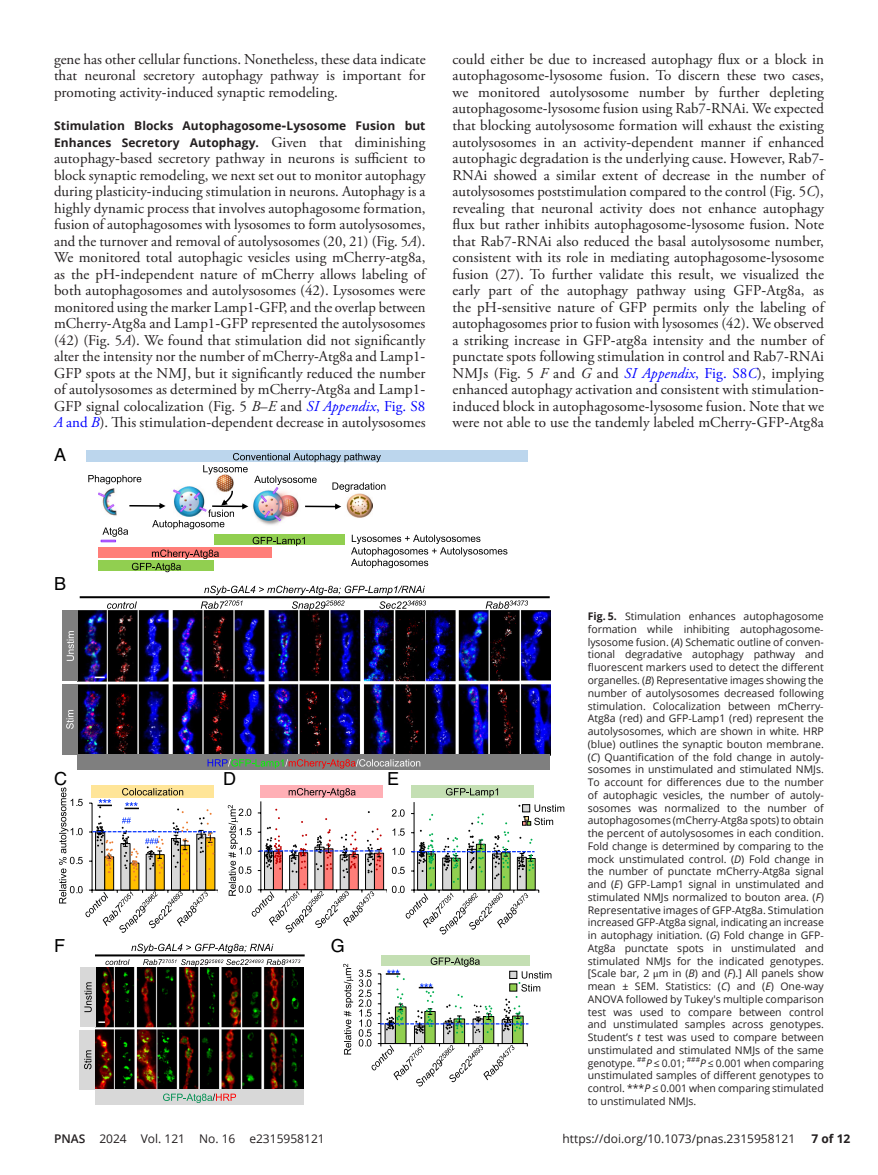
<style>
.page{position:relative;width:878px;height:1175px;background:#fff}
.page>*{position:absolute;margin:0;border:0;box-sizing:border-box;transform-origin:0 0}
.t1{font:18px "Helvetica";color:#000}
.t2{font:15px/16.5px "Adobe Garamond Pro";letter-spacing:.005em;color:#231f20;text-align:justify}
.t3{font:700 12px/16.5px "Open Sans";letter-spacing:.005em;color:#231f20}
.t4{font:12px "Open Sans";color:#231f20}
.t5{font:10.5px/12.8px "Open Sans";color:#231f20;text-align:justify}
.t6{font:7.05px "Open Sans";color:#231f20}
.s1{font-family:"STIX"}
.s2{font-family:"STIX";font-size:15px}
.s3{font-family:"Adobe Garamond Pro";font-weight:400;font-size:15px}
.s4{font-style:italic}
.s5{font-style:italic;color:#00f}
.s6{color:#00f}
.s7{font-weight:700}
.s8{font-weight:600}
</style>
<div class="page">
<img style="left:77px;top:610px;width:473px;height:145px">
<img style="left:95px;top:967px;width:209px;height:122px">
<div style="left:62px;top:610px;width:15px;height:71px;background:#7f7f7f"></div>
<svg style="left:67px;top:631px;width:7px;height:30px"></svg>
<div style="left:78px;top:755px;width:471px;height:15px;background:#7f7f7f"></div>
<svg style="left:207px;top:759px;width:213px;height:9px"></svg>
<svg style="left:107px;top:601px;width:30px;height:8px"></svg>
<svg style="left:485px;top:600px;width:43px;height:9px"></svg>
<svg style="left:95px;top:676px;width:10px;height:2px"></svg>
<div style="left:62px;top:684px;width:15px;height:70px;background:#7f7f7f"></div>
<svg style="left:66px;top:710px;width:8px;height:19px"></svg>
<hr style="left:80px;top:596px;width:469px;height:2px;background:#000">
<svg style="left:201px;top:585px;width:225px;height:25px"></svg>
<svg style="left:105px;top:959px;width:24px;height:6px"></svg>
<div style="left:80px;top:967px;width:15px;height:60px;background:#d8d8d8"></div>
<svg style="left:84px;top:982px;width:8px;height:30px"></svg>
<div style="left:80px;top:1029px;width:15px;height:60px;background:#d8d8d8"></div>
<svg style="left:84px;top:1050px;width:7px;height:19px"></svg>
<div style="left:95px;top:1089px;width:208px;height:15px;background:#d8d8d8"></div>
<svg style="left:163px;top:1093px;width:73px;height:10px"></svg>
<svg style="left:143px;top:959px;width:157px;height:7px"></svg>
<div style="left:381px;top:955px;width:148px;height:10px;background:#c4dfb3"></div>
<div style="left:91px;top:785px;width:123px;height:12px;background:#ffe598"></div>
<svg style="left:59px;top:787px;width:159px;height:146px"></svg>
<hr style="left:413px;top:802px;width:1px;height:88px;background:#000">
<div style="left:411px;top:785px;width:123px;height:12px;background:#c4dfb3"></div>
<svg style="left:445px;top:788px;width:53px;height:9px"></svg>
<div style="left:86px;top:450px;width:441px;height:12px;background:#bcd6ed"></div>
<svg style="left:88px;top:453px;width:419px;height:119px"></svg>
<hr style="left:95px;top:954px;width:209px;height:2px;background:#000">
<svg style="left:131px;top:943px;width:142px;height:10px"></svg>
<svg style="left:343px;top:957px;width:208px;height:129px"></svg>
<hr style="left:260px;top:801px;width:1px;height:88px;background:#000">
<div style="left:260px;top:785px;width:123px;height:12px;background:#ffafb5"></div>
<svg style="left:288px;top:788px;width:67px;height:9px"></svg>
<svg style="left:228px;top:804px;width:336px;height:130px"></svg>
<p class="t2" style="left:54px;top:51px;width:373px">gene has other cellular functions. Nonetheless, these data indicate that neuronal secretory autophagy pathway is important for promoting activity<span class="s1">-</span>induced synaptic remodeling.</p>
<p class="t3" style="left:54px;top:117px;width:373px">Stimulation Blocks Autophagosome<span class="s2">-</span>Lysosome Fusion but<br>Enhances Secretory Autophagy. <span class="s3">Given that diminishing</span></p>
<p class="t2" style="left:54px;top:150px;width:373px">autophagy<span class="s1">-</span>based secretory pathway in neurons is sufficient to block synaptic remodeling, we next set out to monitor autophagy during plasticity<span class="s1">-</span>inducing stimulation in neurons. Autophagy is a highly dynamic process that involves autophagosome formation, fusion of autophagosomes with lysosomes to form autolysosomes, and the turnover and removal of autolysosomes (20, 21) (Fig. 5<span class="s4">A</span>).<br>We monitored total autophagic vesicles using mCherry<span class="s1">-</span>atg8a, as the pH<span class="s1">-</span>independent nature of mCherry allows labeling of both autophagosomes and autolysosomes (42). Lysosomes were monitored using the marker Lamp1<span class="s1">-</span>GFP, and the overlap between mCherry<span class="s1">-</span>Atg8a and Lamp1<span class="s1">-</span>GFP represented the autolysosomes (42) (Fig. 5<span class="s4">A</span>). We found that stimulation did not significantly alter the intensity nor the number of mCherry<span class="s1">-</span>Atg8a and Lamp1<span class="s1">- </span>GFP spots at the NMJ, but it significantly reduced the number of autolysosomes as determined by mCherry<span class="s1">-</span>Atg8a and Lamp1<span class="s1">- </span>GFP signal colocalization (Fig. 5 <span class="s4">B</span>–<span class="s4">E</span> and <span class="s5">SI Appendix</span><span class="s6">, Fig. S8<br></span><span class="s5">A</span> <span class="s6">and</span> <span class="s5">B</span>). This stimulation<span class="s1">-</span>dependent decrease in autolysosomes</p>
<p class="t1" style="left:54px;top:444px;width:14px">A</p>
<p class="t2" style="left:452px;top:51px;width:373px">could either be due to increased autophagy flux or a block in autophagosome<span class="s1">-</span>lysosome fusion. To discern these two cases, we monitored autolysosome number by further depleting autophagosome<span class="s1">-</span>lysosome fusion using Rab7<span class="s1">-</span>RNAi. We expected that blocking autolysosome formation will exhaust the existing autolysosomes in an activity<span class="s1">-</span>dependent manner if enhanced autophagic degradation is the underlying cause. However, Rab7<span class="s1">- </span>RNAi showed a similar extent of decrease in the number of autolysosomes poststimulation compared to the control (Fig. 5<span class="s4">C</span>), revealing that neuronal activity does not enhance autophagy flux but rather inhibits autophagosome<span class="s1">-</span>lysosome fusion. Note that Rab7<span class="s1">-</span>RNAi also reduced the basal autolysosome number, consistent with its role in mediating autophagosome<span class="s1">-</span>lysosome fusion (27). To further validate this result, we visualized the early part of the autophagy pathway using GFP<span class="s1">-</span>Atg8a, as the pH<span class="s1">-</span>sensitive nature of GFP permits only the labeling of autophagosomes prior to fusion with lysosomes (42). We observed a striking increase in GFP<span class="s1">-</span>atg8a intensity and the number of punctate spots following stimulation in control and Rab7<span class="s1">-</span>RNAi NMJs (Fig. 5 <span class="s4">F</span> and <span class="s4">G</span> and <span class="s5">SI Appendix</span><span class="s6">, Fig. S8</span><span class="s5">C</span>), implying enhanced autophagy activation and consistent with stimulation&shy;induced block in autophagosome<span class="s1">-</span>lysosome fusion. Note that we were not able to use the tandemly labeled mCherry<span class="s1">-</span>GFP<span class="s1">-</span>Atg8a</p>
<p class="t1" style="left:54px;top:572px;width:14px">B</p>
<p class="t1" style="left:54px;top:768px;width:14px">C</p>
<p class="t1" style="left:223px;top:768px;width:14px">D</p>
<p class="t1" style="left:387px;top:768px;width:14px">E</p>
<p class="t1" style="left:54px;top:935px;width:12px">F</p>
<p class="t1" style="left:331px;top:935px;width:16px">G</p>
<p class="t5" style="left:587px;top:610px;width:237px"><span class="s7">Fig. 5.</span> Stimulation enhances autophagosome formation while inhibiting autophagosome&shy;lysosome fusion. (<span class="s4">A</span>) Schematic outline of conven&shy;tional degradative autophagy pathway and fluorescent markers used to detect the different organelles. (<span class="s4">B</span>) Representative images showing the number of autolysosomes decreased following stimulation. Colocalization between mCherry<span class="s1">-</span>Atg8a (red) and GFP<span class="s1">-</span>Lamp1 (red) represent the autolysosomes, which are shown in white. HRP (blue) outlines the synaptic bouton membrane. (<span class="s4">C</span>) Quantification of the fold change in autoly&shy;sosomes in unstimulated and stimulated NMJs.<br>To account for differences due to the number of autophagic vesicles, the number of autoly&shy;sosomes was normalized to the number of autophagosomes (mCherry<span class="s1">-</span>Atg8a spots) to obtain the percent of autolysosomes in each condition.<br>Fold change is determined by comparing to the mock unstimulated control. (<span class="s4">D</span>) Fold change in the number of punctate mCherry<span class="s1">-</span>Atg8a signal and (<span class="s4">E</span>) GFP<span class="s1">-</span>Lamp1 signal in unstimulated and stimulated NMJs normalized to bouton area. (<span class="s4">F</span>)<br>Representative images of GFP<span class="s1">-</span>Atg8a. Stimulation increased GFP<span class="s1">-</span>Atg8a signal, indicating an increase in autophagy initiation. (<span class="s4">G</span>) Fold change in GFP<span class="s1">-</span>Atg8a punctate spots in unstimulated and stimulated NMJs for the indicated genotypes. [Scale bar, 2 <span class="s1">μ</span>m in (<span class="s4">B</span>) and (<span class="s4">F</span>).] All panels show mean ± SEM. Statistics: (<span class="s4">C</span>) and (<span class="s4">E</span>) One<span class="s1">-</span>way ANOVA followed by Tukey's multiple comparison test was used to compare between control and unstimulated samples across genotypes.<br>Student’s <span class="s4">t</span> test was used to compare between unstimulated and stimulated NMJs of the same genotype.</p>
<p class="t6" style="left:637px;top:1054px;width:10px">##</p>
<p class="t5" style="left:645px;top:1056px;width:40px"><span class="s4">P</span> ≤ 0.01;</p>
<p class="t6" style="left:686px;top:1054px;width:15px">###</p>
<p class="t5" style="left:587px;top:1056px;width:237px;text-indent:112px"><span class="s4">P</span> ≤ 0.001 when comparing unstimulated samples of different genotypes to control. ***<span class="s4">P</span> ≤ 0.001 when comparing stimulated to unstimulated NMJs.</p>
<p class="t4" style="left:54px;top:1130px;width:272px"><span class="s8">PNAS</span> 2024 Vol. 121 No. 16 e2315958121</p>
<p class="t4" style="left:562px;top:1130px;width:234px">https://doi.org/10.1073/pnas.2315958121</p>
<p class="t3" style="left:811px;top:1130px;width:40px">7 of 12</p>
</div>
